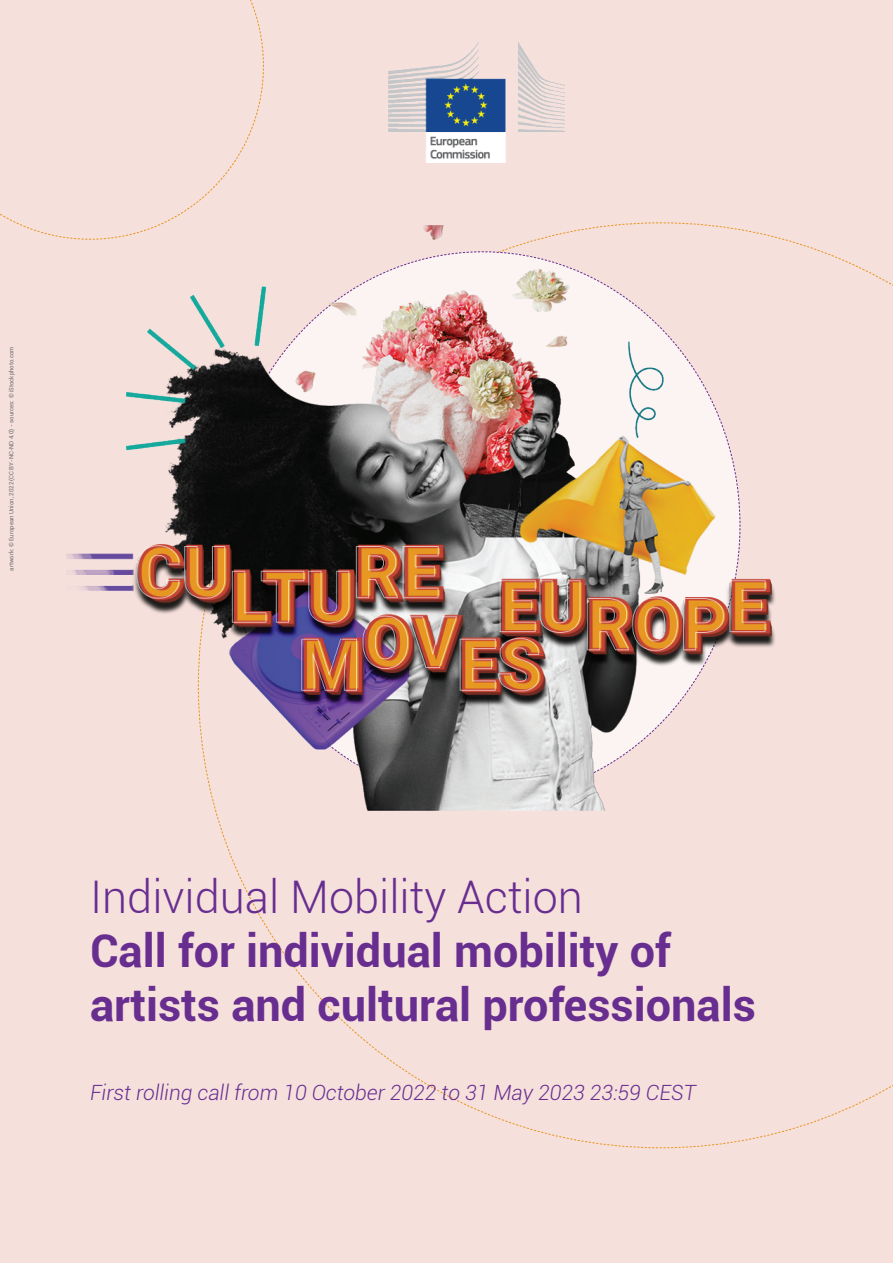
<style>
.page{position:relative;width:893px;height:1263px;background:#f6e0dc}
.page>*{position:absolute;margin:0;border:0;box-sizing:border-box;transform-origin:0 0}
.t1{font:700 45px/54px "Roboto";color:#672e90}
.t2{font:300 45px "Roboto";color:#672e90}
.t3{font:italic 300 21px "Roboto";color:#672e90}
.t4{font:6px "Roboto";color:#6c6d70}
</style>
<div class="page">
<img style="left:66px;top:225px;width:710px;height:585px">
<svg style="left:0;top:0;width:264px;height:240px"></svg>
<img style="left:389px;top:42px;width:176px;height:120px">
<p class="t4" style="left:7px;top:571px;width:226px;rotate:-90deg">artwork: © European Union, 2022 (CC BY-NC-ND 4.0) - sources: © iStockphoto.com</p>
<h1 class="t2" style="left:90px;top:866px;width:494px">Individual Mobility Action</h1>
<h1 class="t1" style="left:90px;top:922px;width:667px">Call for individual mobility of artists and cultural professionals</h1>
<h2 class="t3" style="left:90px;top:1078px;width:608px">First rolling call from 10 October 2022 to 31 May 2023 23:59 CEST</h2>
</div>
